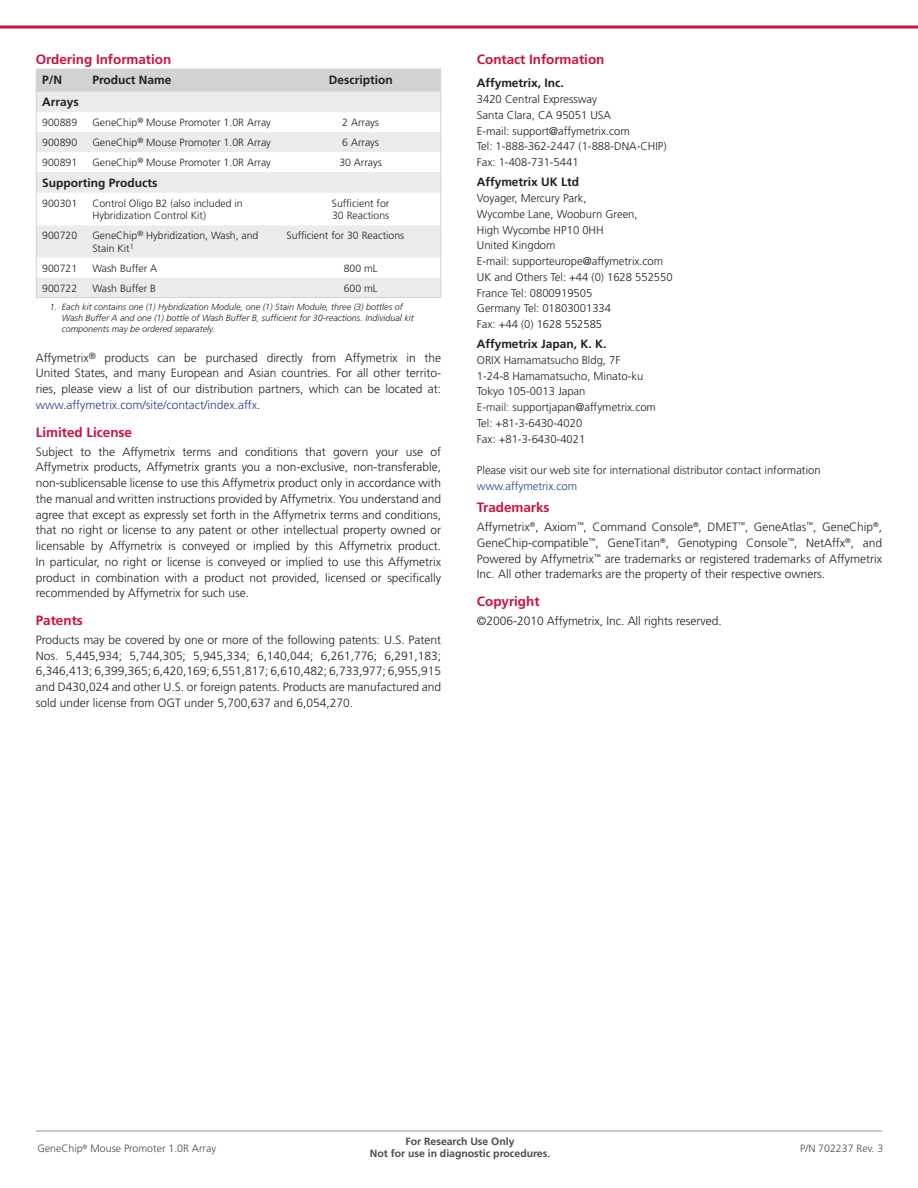
<style>
.page{position:relative;width:918px;height:1188px;background:#fff}
.page>*{position:absolute;margin:0;border:0;box-sizing:border-box;transform-origin:0 0}
.t1{font:700 13.5px "Frutiger LT Std";letter-spacing:-.005em;color:#cd1141}
.t2{font:300 12px/15.8px "Frutiger LT Std";color:#231f20;text-align:justify}
.t3{font:700 12px "Frutiger LT Std";color:#231f20}
.t4{font:300 11.25px/15.8px "Frutiger LT Std";color:#231f20}
.t5{font:300 11.25px "Frutiger LT Std";color:#253f8e}
.t6{font:300 10.65px "Frutiger LT Std";color:#4b4c4d}
.t7{font:300 10.5px/12.6px "Frutiger LT Std";color:#231f20}
.t8{font:700 10.5px/12px "Frutiger LT Std";letter-spacing:-.005em;color:#4b4c4d;text-align:center}
.t9{font:italic 300 9px/10.8px "Frutiger LT Std";color:#231f20}
.s1{color:#253f8e}
.s2{color:#312f30}
</style>
<div class="page">
<hr style="left:36px;top:1131px;width:846px;height:1px;background:#919396">
<hr style="left:0;top:26px;width:918px;height:2px;background:#cd1141">
<div style="left:37px;top:278px;width:403px;height:19px;background:#eaebec"></div>
<div style="left:37px;top:225px;width:403px;height:33px;background:#eaebec"></div>
<hr style="left:36px;top:193px;width:1px;height:32px;background:#d1d2d4">
<hr style="left:440px;top:193px;width:1px;height:32px;background:#d1d2d4">
<hr style="left:36px;top:225px;width:1px;height:33px;background:#d1d2d4">
<hr style="left:440px;top:225px;width:1px;height:33px;background:#d1d2d4">
<svg style="left:36px;top:258px;width:1px;height:39px"></svg>
<svg style="left:440px;top:258px;width:1px;height:39px"></svg>
<hr style="left:36px;top:297px;width:50px;height:1px;background:#d1d2d4">
<hr style="left:86px;top:297px;width:195px;height:1px;background:#d1d2d4">
<hr style="left:281px;top:297px;width:160px;height:1px;background:#d1d2d4">
<svg style="left:36px;top:69px;width:405px;height:124px"></svg>
<hr style="left:36px;top:91px;width:50px;height:1px;background:#d1d2d4">
<hr style="left:86px;top:91px;width:195px;height:1px;background:#d1d2d4">
<hr style="left:281px;top:91px;width:160px;height:1px;background:#d1d2d4">
<p class="t1" style="left:36px;top:52px;width:137px">Ordering Information</p>
<p class="t3" style="left:42px;top:73px;width:22px">P/N</p>
<p class="t3" style="left:92px;top:73px;width:81px">Product Name</p>
<p class="t3" style="left:329px;top:73px;width:65px">Description</p>
<p class="t3" style="left:42px;top:95px;width:38px">Arrays</p>
<p class="t7" style="left:42px;top:116px;width:37px">900889</p>
<p class="t7" style="left:92px;top:116px;width:180px">GeneChip<sup>®</sup> Mouse Promoter 1.0R Array</p>
<p class="t7" style="left:342px;top:116px;width:38px">2 Arrays</p>
<p class="t7" style="left:42px;top:136px;width:37px">900890</p>
<p class="t7" style="left:92px;top:136px;width:180px">GeneChip<sup>®</sup> Mouse Promoter 1.0R Array</p>
<p class="t7" style="left:342px;top:136px;width:38px">6 Arrays</p>
<p class="t7" style="left:42px;top:156px;width:37px">900891</p>
<p class="t7" style="left:92px;top:156px;width:180px">GeneChip<sup>®</sup> Mouse Promoter 1.0R Array</p>
<p class="t7" style="left:339px;top:156px;width:44px">30 Arrays</p>
<p class="t3" style="left:42px;top:176px;width:117px">Supporting Products</p>
<p class="t7" style="left:42px;top:197px;width:37px">900301</p>
<p class="t7" style="left:92px;top:197px;width:152px">Control Oligo B2 (also included in<br>Hybridization Control Kit)</p>
<p class="t7" style="left:332px;top:197px;width:59px">Sufficient for<br>30 Reactions</p>
<p class="t7" style="left:42px;top:229px;width:37px">900720</p>
<p class="t7" style="left:92px;top:229px;width:168px">GeneChip<sup>®</sup> Hybridization, Wash, and<br>Stain Kit<sup>1</sup></p>
<p class="t7" style="left:287px;top:229px;width:119px">Sufficient for 30 Reactions</p>
<p class="t7" style="left:42px;top:262px;width:37px">900721</p>
<p class="t7" style="left:92px;top:262px;width:66px">Wash Buffer A</p>
<p class="t7" style="left:344px;top:262px;width:35px">800 mL</p>
<p class="t7" style="left:42px;top:282px;width:37px">900722</p>
<p class="t7" style="left:92px;top:282px;width:65px">Wash Buffer B</p>
<p class="t7" style="left:344px;top:282px;width:35px">600 mL</p>
<p class="t9" style="left:62px;top:302px;width:354px;text-indent:-12px">1. Each kit contains one (1) Hybridization Module, one (1) Stain Module, three (3) bottles of<br>Wash Buffer A and one (1) bottle of Wash Buffer B, sufficient for 30-reactions. Individual kit components may be ordered separately.</p>
<p class="t2" style="left:36px;top:350px;width:407px">Affymetrix<sup>®</sup> products can be purchased directly from Affymetrix in the United States, and many European and Asian countries. For all other territo&shy;ries, please view a list of our distribution partners, which can be located at: <span class="s1">www.affymetrix.com/site/contact/index.affx</span>.</p>
<p class="t1" style="left:36px;top:424px;width:98px">Limited License</p>
<p class="t2" style="left:36px;top:444px;width:407px">Subject to the Affymetrix terms and conditions that govern your use of Affymetrix products, Affymetrix grants you a non-exclusive, non-transferable, non-sublicensable license to use this Affymetrix product only in accordance with the manual and written instructions provided by Affymetrix. You understand and agree that except as expressly set forth in the Affymetrix terms and conditions, that no right or license to any patent or other intellectual property owned or licensable by Affymetrix is conveyed or implied by this Affymetrix product.<br>In particular, no right or license is conveyed or implied to use this Affymetrix product in combination with a product not provided, licensed or specifically recommended by Affymetrix for such use.</p>
<p class="t1" style="left:36px;top:612px;width:49px">Patents</p>
<p class="t2" style="left:36px;top:632px;width:407px">Products may be covered by one or more of the following patents: U.S. Patent Nos. 5,445,934; 5,744,305; 5,945,334; 6,140,044; 6,261,776; 6,291,183; 6,346,413; 6,399,365; 6,420,169; 6,551,817; 6,610,482; 6,733,977; 6,955,915 and D430,024 and other U.S. or foreign patents. Products are manufactured and sold under license from OGT under 5,700,637 and 6,054,270.</p>
<p class="t1" style="left:477px;top:52px;width:129px">Contact Information</p>
<p class="t3" style="left:477px;top:76px;width:88px">Affymetrix, Inc.</p>
<p class="t4" style="left:477px;top:92px;width:191px">3420 Central Expressway<br>Santa Clara, CA 95051 USA<br>E-mail: support@affymetrix.com<br>Tel: 1-888-362-2447 (1-888-DNA-CHIP)<br>Fax: 1-408-731-5441</p>
<p class="t3" style="left:477px;top:175px;width:104px">Affymetrix UK Ltd</p>
<p class="t4" style="left:477px;top:190px;width:197px">Voyager, Mercury Park,<br>Wycombe Lane, Wooburn Green,<br>High Wycombe HP10 0HH<br>United Kingdom<br>E-mail: supporteurope@affymetrix.com<br>UK and Others Tel: +44 (0) 1628 552550<br>France Tel: 0800919505<br>Germany Tel: 01803001334<br>Fax: +44 (0) 1628 552585</p>
<p class="t3" style="left:477px;top:337px;width:131px">Affymetrix Japan, K. K.</p>
<p class="t4" style="left:477px;top:352px;width:181px">ORIX Hamamatsucho Bldg, 7F<br>1-24-8 Hamamatsucho, Minato-ku<br>Tokyo 105-0013 Japan<br><span class="s2">E-mail:</span> supportjapan@affymetrix.com<br>Tel: +81-3-6430-4020<br>Fax: +81-3-6430-4021</p>
<p class="t4" style="left:477px;top:462px;width:345px">Please visit our web site for international distributor contact information</p>
<p class="t5" style="left:477px;top:480px;width:102px">www.affymetrix.com</p>
<p class="t1" style="left:477px;top:499px;width:74px">Trademarks</p>
<p class="t2" style="left:477px;top:519px;width:407px">Affymetrix<sup>®</sup>, Axiom<sup>™</sup>, Command Console<sup>®</sup>, DMET<sup>™</sup>, GeneAtlas<sup>™</sup>, GeneChip<sup>®</sup>, GeneChip-compatible<sup>™</sup>, GeneTitan<sup>®</sup>, Genotyping Console<sup>™</sup>, NetAffx<sup>®</sup>, and Powered by Affymetrix<sup>™</sup> are trademarks or registered trademarks of Affymetrix Inc. All other trademarks are the property of their respective owners.</p>
<p class="t1" style="left:477px;top:593px;width:64px">Copyright</p>
<p class="t2" style="left:477px;top:613px;width:246px">©2006-2010 Affymetrix, Inc. All rights reserved.</p>
<p class="t8" style="left:370px;top:1135px;width:182px">For Research Use Only<br>Not for use in diagnostic procedures.</p>
<p class="t6" style="left:37px;top:1143px;width:180px">GeneChip<sup>®</sup> Mouse Promoter 1.0R Array</p>
<p class="t6" style="left:800px;top:1143px;width:85px">P/N 702237 Rev. 3</p>
</div>
